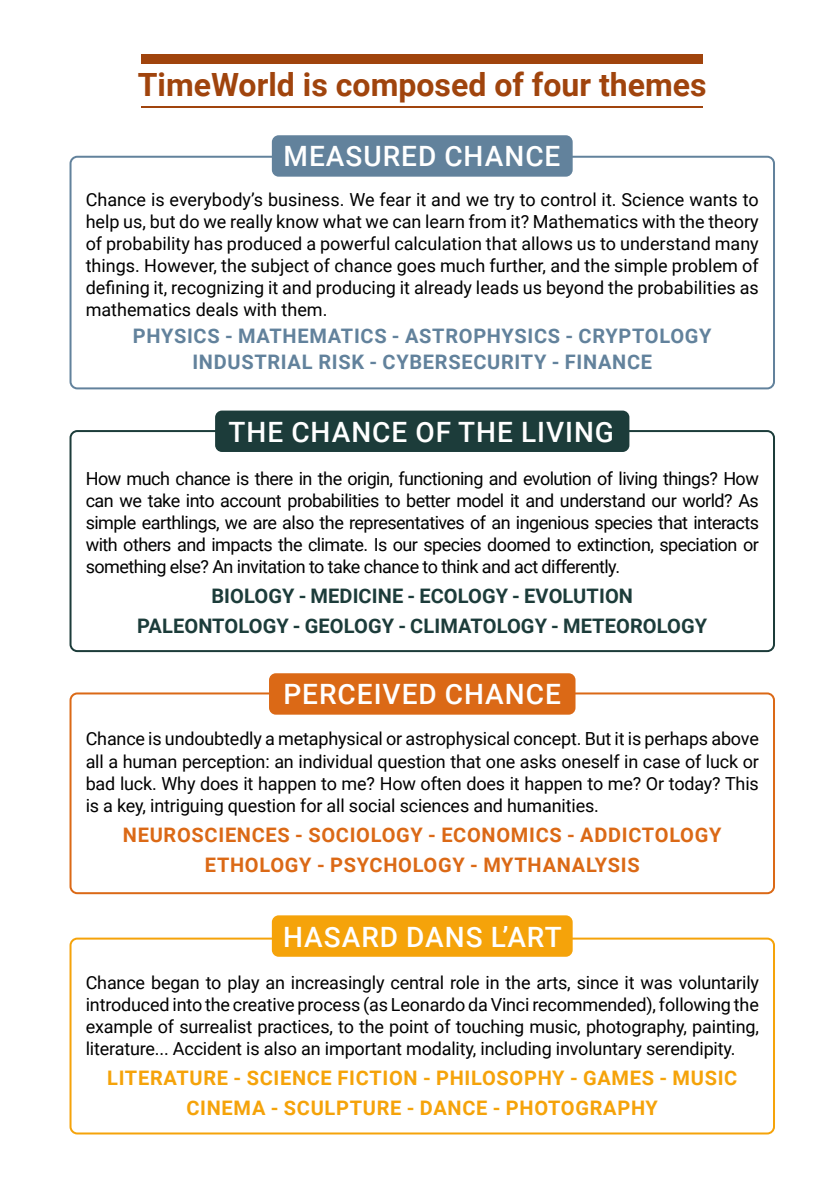
<style>
.page{position:relative;width:840px;height:1191px;background:#fff}
.page>*{position:absolute;margin:0;border:0;box-sizing:border-box;transform-origin:0 0}
.t1{font:700 32px "Roboto";color:#a0440d}
.t2{font:500 28px "Roboto";letter-spacing:.035em;color:#fff}
.t3{font:700 20px/30px "Roboto";letter-spacing:.035em;color:#f5a30a;text-align:center}
.t4{font:700 20px/26px "Roboto";letter-spacing:.035em;color:#62829c;text-align:center}
.t5{font:700 20px/30px "Roboto";letter-spacing:.005em;color:#1c3c3a;text-align:center}
.t6{font:700 20px/30px "Roboto";letter-spacing:.035em;color:#db6916;text-align:center}
.t7{font:18px/22px "Roboto";letter-spacing:-.01em;color:#000;text-align:justify}
</style>
<div class="page">
<div style="left:141px;top:54px;width:561px;height:10px;background:#a0440d"></div>
<hr style="left:141px;top:107px;width:561px;height:1px;background:#a0440d">
<div style="left:69px;top:937px;width:705px;height:197px;border:2px solid #f5a30a;border-radius:7px"></div>
<div style="left:272px;top:915px;width:300px;height:41px;background:#f5a30a;border-radius:7px"></div>
<div style="left:69px;top:692px;width:705px;height:202px;border:2px solid #db6916;border-radius:7px"></div>
<div style="left:269px;top:673px;width:306px;height:41px;background:#db6916;border-radius:7px"></div>
<div style="left:69px;top:430px;width:705px;height:222px;border:2px solid #1c3c3a;border-radius:7px"></div>
<div style="left:215px;top:410px;width:414px;height:42px;background:#1c3c3a;border-radius:7px"></div>
<div style="left:69px;top:156px;width:705px;height:233px;border:2px solid #62829c;border-radius:7px"></div>
<div style="left:272px;top:135px;width:300px;height:42px;background:#62829c;border-radius:7px"></div>
<h1 class="t1" style="left:138px;top:62px;width:570px">TimeWorld is composed of four themes</h1>
<h2 class="t2" style="left:283px;top:137px;width:278px">MEASURED CHANCE</h2>
<p class="t7" style="left:86px;top:188px;width:674px">Chance is everybody’s business. We fear it and we try to control it. Science wants to help us, but do we really know what we can learn from it? Mathematics with the theory of probability has produced a powerful calculation that allows us to understand many things. However, the subject of chance goes much further, and the simple problem of defining it, recognizing it and producing it already leads us beyond the probabilities as mathematics deals with them.</p>
<p class="t4" style="left:133px;top:322px;width:580px">PHYSICS - MATHEMATICS - ASTROPHYSICS - CRYPTOLOGY<br>INDUSTRIAL RISK - CYBERSECURITY - FINANCE</p>
<h2 class="t2" style="left:228px;top:412px;width:386px">THE CHANCE OF THE LIVING</h2>
<p class="t7" style="left:86px;top:466px;width:674px">How much chance is there in the origin, functioning and evolution of living things? How can we take into account probabilities to better model it and understand our world? As simple earthlings, we are also the representatives of an ingenious species that interacts with others and impacts the climate. Is our species doomed to extinction, speciation or something else? An invitation to take chance to think and act differently.</p>
<p class="t5" style="left:137px;top:580px;width:571px">BIOLOGY - MEDICINE - ECOLOGY - EVOLUTION<br>PALEONTOLOGY - GEOLOGY - CLIMATOLOGY - METEOROLOGY</p>
<h2 class="t2" style="left:283px;top:675px;width:279px">PERCEIVED CHANCE</h2>
<p class="t7" style="left:86px;top:727px;width:674px">Chance is undoubtedly a metaphysical or astrophysical concept. But it is perhaps above all a human perception: an individual question that one asks oneself in case of luck or bad luck. Why does it happen to me? How often does it happen to me? Or today? This is a key, intriguing question for all social sciences and humanities.</p>
<p class="t6" style="left:123px;top:818px;width:599px">NEUROSCIENCES - SOCIOLOGY - ECONOMICS - ADDICTOLOGY<br>ETHOLOGY - PSYCHOLOGY - MYTHANALYSIS</p>
<h2 class="t2" style="left:283px;top:917px;width:280px">HASARD DANS L’ART</h2>
<p class="t7" style="left:86px;top:970px;width:674px">Chance began to play an increasingly central role in the arts, since it was voluntarily introduced into the creative process (as Leonardo da Vinci recommended), following the example of surrealist practices, to the point of touching music, photography, painting, literature... Accident is also an important modality, including involuntary serendipity.</p>
<p class="t3" style="left:107px;top:1062px;width:631px">LITERATURE - SCIENCE FICTION - PHILOSOPHY - GAMES - MUSIC<br>CINEMA - SCULPTURE - DANCE - PHOTOGRAPHY</p>
</div>
